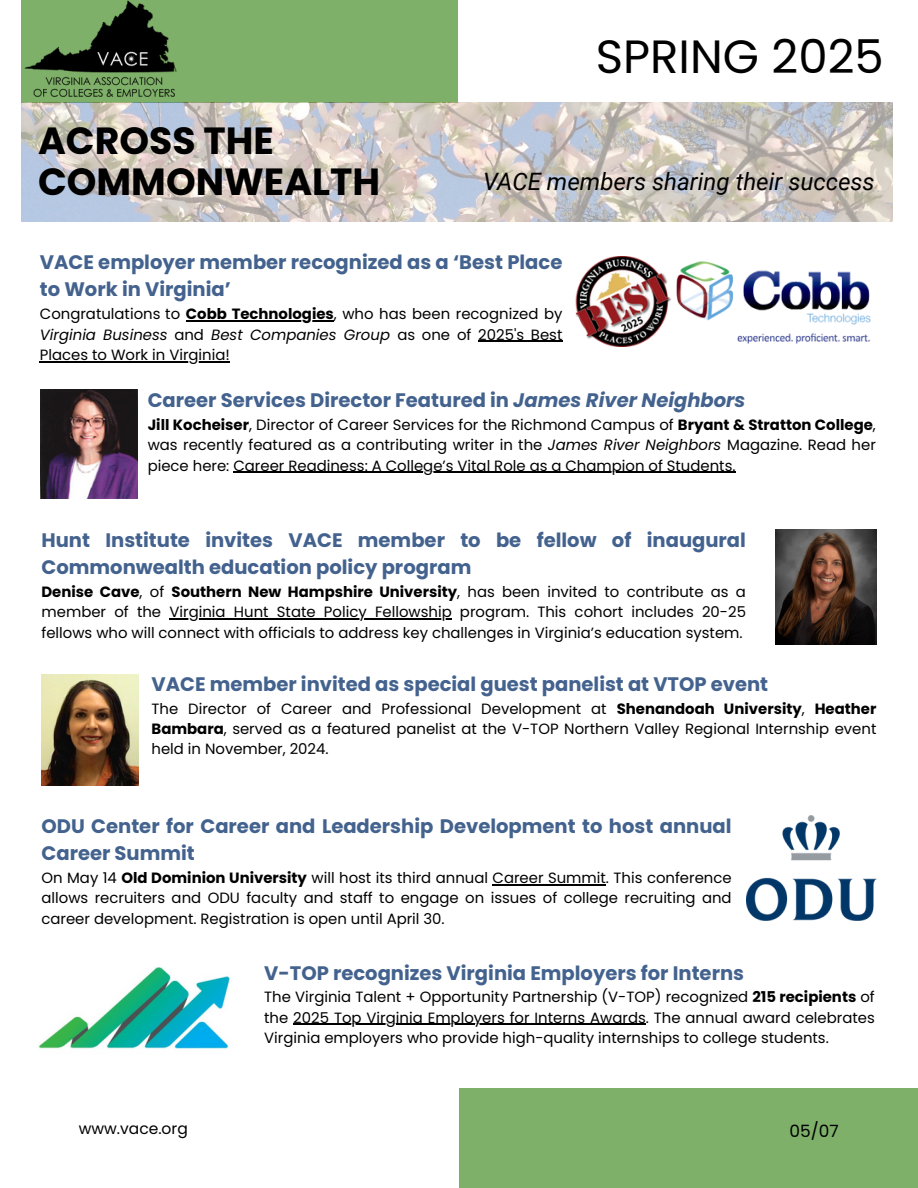
<style>
.page{position:relative;width:918px;height:1188px;background:#fff}
.page>*{position:absolute;margin:0;border:0;box-sizing:border-box;transform-origin:0 0}
.t1{font:46.65px "Poppins";color:#000}
.t2{font:700 37.8px/40.5px "Poppins";color:#000}
.t3{font:italic 24px "Roboto";color:#000}
.t4{font:700 19.5px/27px "Poppins";color:#43628e}
.t5{font:16.95px "Poppins";color:#000}
.t6{font:15.45px "Poppins";color:#000}
.t7{font:14.85px/20.5px "Poppins";color:#000;text-align:justify}
.t8{font:italic 14.85px "Poppins";color:#000}
.s1{font-weight:700}
.s2{font-style:normal}
.s3{font-style:italic}
</style>
<div class="page">
<div style="left:22px;top:0;width:436px;height:103px;background:#7fb069"></div>
<div style="left:459px;top:1088px;width:459px;height:100px;background:#7fb069"></div>
<img style="left:24px;top:0;width:153px;height:97px">
<img style="left:22px;top:103px;width:871px;height:119px">
<img style="left:676px;top:261px;width:195px;height:83px">
<img style="left:575px;top:257px;width:96px;height:90px">
<img style="left:41px;top:390px;width:97px;height:109px">
<img style="left:746px;top:816px;width:131px;height:105px">
<img style="left:42px;top:674px;width:96px;height:112px">
<img style="left:775px;top:530px;width:101px;height:114px">
<img style="left:38px;top:967px;width:192px;height:82px">
<hr style="left:169px;top:618px;width:283px;height:1px;background:#000">
<hr style="left:186px;top:320px;width:148px;height:1px;background:#000">
<hr style="left:478px;top:341px;width:84px;height:1px;background:#000">
<hr style="left:40px;top:361px;width:190px;height:1px;background:#000">
<hr style="left:233px;top:472px;width:503px;height:1px;background:#000">
<hr style="left:493px;top:884px;width:113px;height:1px;background:#000">
<hr style="left:293px;top:1024px;width:353px;height:1px;background:#000">
<h2 class="t2" style="left:38px;top:121px;width:344px">ACROSS THE<br>COMMONWEALTH</h2>
<p class="t1" style="left:596px;top:24px;width:289px">SPRING 2025</p>
<p class="t3" style="left:483px;top:168px;width:393px">VACE members sharing their success</p>
<p class="t4" style="left:40px;top:249px;width:524px">VACE employer member recognized as a ‘Best Place to Work in Virginia’</p>
<p class="t7" style="left:40px;top:304px;width:524px">Congratulations to <span class="s1">Cobb Technologies</span>, who has been recognized by</p>
<p class="t8" style="left:40px;top:324px;width:524px">Virginia Business <span class="s2">and</span> Best Companies Group <span class="s2">as one of 2025's Best</span></p>
<p class="t7" style="left:40px;top:345px;width:192px">Places to Work in Virginia!</p>
<p class="t4" style="left:148px;top:387px;width:599px">Career Services Director Featured in <span class="s3">James River Neighbors</span></p>
<p class="t7" style="left:148px;top:414px;width:730px"><span class="s1">Jill Kocheiser</span>, Director of Career Services for the Richmond Campus of <span class="s1">Bryant &amp; Stratton College</span>, was recently featured as a contributing writer in the <span class="s3">James River Neighbors</span> Magazine. Read her piece here: Career Readiness: A College’s Vital Role as a Champion of Students.</p>
<p class="t4" style="left:42px;top:527px;width:706px">Hunt Institute invites VACE member to be fellow of inaugural<br>Commonwealth education policy program</p>
<h1 class="t7" style="left:42px;top:581px;width:706px"><span class="s1">Denise Cave</span>, of <span class="s1">Southern New Hampshire University</span>, has been invited to contribute as a member of the</h1>
<p class="t7" style="left:42px;top:602px;width:706px;text-align:right">Virginia Hunt State Policy Fellowship program. This cohort includes 20-25<br>fellows who will connect with officials to address key challenges in Virginia’s education system.</p>
<p class="t4" style="left:152px;top:671px;width:618px">VACE member invited as special guest panelist at VTOP event</p>
<p class="t7" style="left:152px;top:699px;width:726px">The Director of Career and Professional Development at <span class="s1">Shenandoah University</span>, <span class="s1">Heather Bambara</span>, served as a featured panelist at the V-TOP Northern Valley Regional Internship event held in November, 2024.</p>
<p class="t4" style="left:42px;top:813px;width:692px">ODU Center for Career and Leadership Development to host annual<br>Career Summit</p>
<p class="t7" style="left:42px;top:867px;width:692px">On May 14 <span class="s1">Old Dominion University</span> will host its third annual Career Summit. This conference allows recruiters and ODU faculty and staff to engage on issues of college recruiting and career development. Registration is open until April 30.</p>
<p class="t4" style="left:264px;top:960px;width:481px">V-TOP recognizes Virginia Employers for Interns</p>
<p class="t7" style="left:264px;top:987px;width:612px">The Virginia Talent + Opportunity Partnership (V-TOP) recognized <span class="s1">215 recipients</span> of the 2025 Top Virginia Employers for Interns Awards. The annual award celebrates</p>
<p class="t7" style="left:264px;top:1028px;width:566px">Virginia employers who provide high-quality internships to college students.</p>
<h4 class="t6" style="left:79px;top:1118px;width:111px">www.vace.org</h4>
<h3 class="t5" style="left:789px;top:1119px;width:51px">05/07</h3>
</div>
